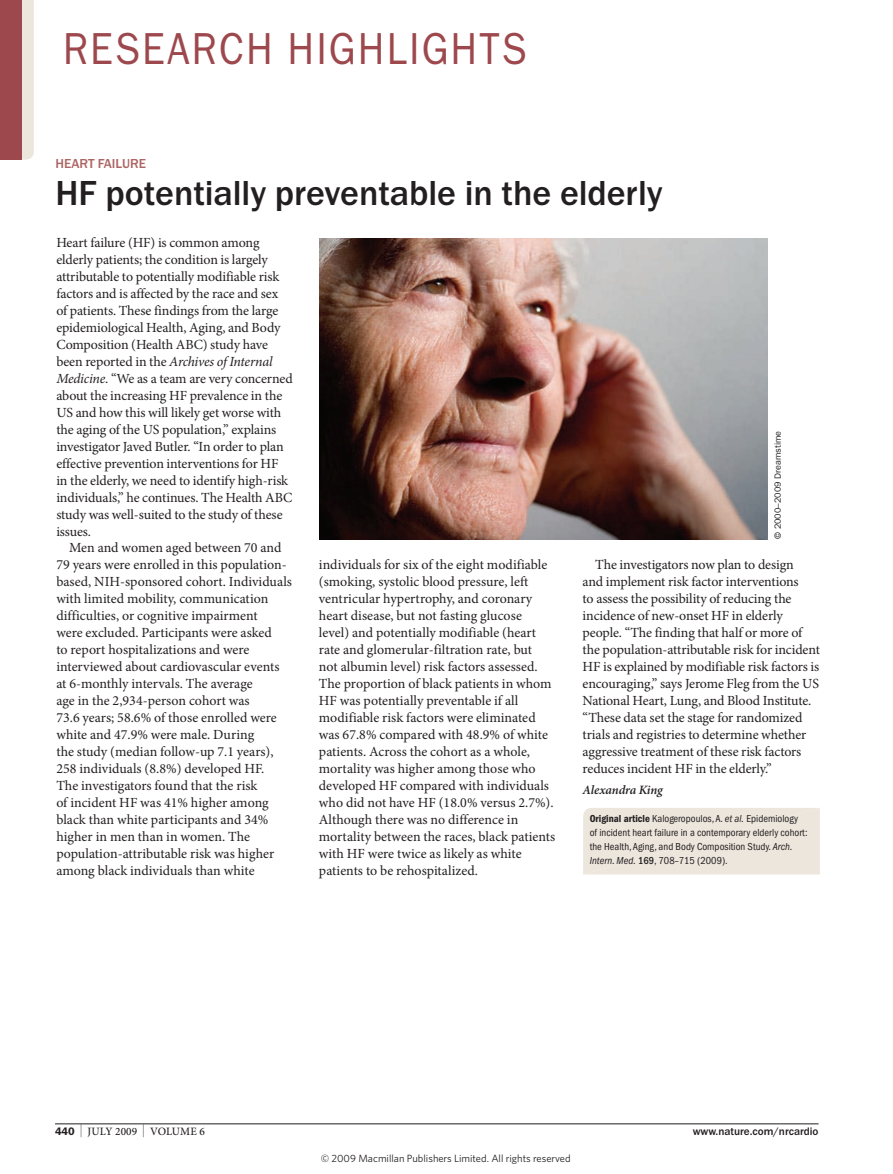
<style>
.page{position:relative;width:893px;height:1174px;background:#fff}
.page>*{position:absolute;margin:0;border:0;box-sizing:border-box;transform-origin:0 0}
.t1{font:45px "ITC Franklin Gothic Std";letter-spacing:.05em;color:#9d484d;scale:.9 1}
.t2{font:500 36px "ITC Franklin Gothic Std";letter-spacing:-.005em;color:#231f20}
.t3{font:13.95px/17px "Minion Pro";letter-spacing:-.005em;color:#231f20}
.t4{font:500 13.5px "ITC Franklin Gothic Std";letter-spacing:-.005em;color:#ad6564}
.t5{font:italic 600 12.75px "Minion Pro";letter-spacing:-.01em;color:#231f20}
.t6{font:500 11.25px "ITC Franklin Gothic Std";color:#231f20}
.t7{font:500 11.25px "Minion Pro";letter-spacing:.01em;color:#231f20}
.t8{font:condensed 10.5px/14.2px "ITC Franklin Gothic Std";color:#231f20}
.t9{font:10.5px "Whitney";color:#231f20}
.t10{font:9px "ITC Franklin Gothic Std";color:#231f20}
.s1{font-style:italic}
.s2{font-family:"ITC Franklin Gothic Std Dm Cd";font-stretch:normal}
.s3{font-weight:500}
.s4{font-family:"ITC Franklin Gothic Std";font-weight:600;font-size:10.95px}
.s5{font-size:12.9px}
</style>
<div class="page">
<hr style="left:55px;top:1123px;width:764px;height:1px;background:#231f20">
<div style="left:0;top:0;width:34px;height:160px;background:#ece6dd"></div>
<div style="left:0;top:0;width:22px;height:159px;background:#9d484d"></div>
<img style="left:319px;top:239px;width:448px;height:300px">
<div style="left:583px;top:808px;width:237px;height:66px;background:#ece6dd"></div>
<h1 class="t1" style="left:63px;top:22px;width:517px">RESEARCH HIGHLIGHTS</h1>
<p class="t4" style="left:56px;top:156px;width:92px">HEART FAILURE</p>
<h2 class="t2" style="left:56px;top:172px;width:608px">HF potentially preventable in the elderly</h2>
<p class="t3" style="left:56px;top:234px;width:238px">Heart failure (HF) is common among elderly patients; the condition is largely attributable to potentially modifiable risk factors and is affected by the race and sex<br>of patients. These findings from the large epidemiological Health, Aging, and Body Composition (Health ABC) study have been reported in the <span class="s1">Archives of Internal Medicine</span>. “We as a team are very concerned about the increasing HF prevalence in the US and how this will likely get worse with the aging of the US population,” explains investigator Javed Butler. “In order to plan effective prevention interventions for HF in the elderly, we need to identify high-risk individuals,” he continues. The Health ABC study was well-suited to the study of these issues.</p>
<p class="t3" style="left:56px;top:539px;width:237px;text-indent:13px">Men and women aged between 70 and 79 years were enrolled in this population&shy;based, NIH-sponsored cohort. Individuals with limited mobility, communication difficulties, or cognitive impairment<br>were excluded. Participants were asked<br>to report hospitalizations and were interviewed about cardiovascular events at 6-monthly intervals. The average<br>age in the 2,934-person cohort was<br>73.6 years; 58.6% of those enrolled were white and 47.9% were male. During<br>the study (median follow-up 7.1 years), 258 individuals (8.8%) developed HF.<br>The investigators found that the risk<br>of incident HF was 41% higher among black than white participants and 34% higher in men than in women. The population-attributable risk was higher among black individuals than white</p>
<p class="t10" style="left:772px;top:539px;width:109px;rotate:-90deg">© 2000–2009 DREAMSTIME</p>
<p class="t3" style="left:319px;top:556px;width:238px">individuals for six of the eight modifiable (smoking, systolic blood pressure, left ventricular hypertrophy, and coronary heart disease, but not fasting glucose level) and potentially modifiable (heart rate and glomerular-filtration rate, but<br>not albumin level) risk factors assessed.<br>The proportion of black patients in whom HF was potentially preventable if all modifiable risk factors were eliminated was 67.8% compared with 48.9% of white patients. Across the cohort as a whole, mortality was higher among those who developed HF compared with individuals who did not have HF (18.0% versus 2.7%).<br>Although there was no difference in mortality between the races, black patients with HF were twice as likely as white patients to be rehospitalized.</p>
<p class="t3" style="left:583px;top:556px;width:239px;text-indent:13px">The investigators now plan to design<br>and implement risk factor interventions<br>to assess the possibility of reducing the incidence of new-onset HF in elderly people. “The finding that half or more of the population-attributable risk for incident HF is explained by modifiable risk factors is encouraging,” says Jerome Fleg from the US National Heart, Lung, and Blood Institute. “These data set the stage for randomized trials and registries to determine whether aggressive treatment of these risk factors reduces incident HF in the elderly.”</p>
<p class="t5" style="left:583px;top:781px;width:82px">Alexandra King</p>
<p class="t8" style="left:590px;top:811px;width:219px"><span class="s2">Original article</span> Kalogeropoulos, A. <span class="s1">et al.</span> Epidemiology of incident heart failure in a contemporary elderly cohort: the Health, Aging, and Body Composition Study. <span class="s1">Arch.<br>Intern. Med.</span> <span class="s3">169</span>, 708–715 (2009).</p>
<p class="t7" style="left:55px;top:1123px;width:151px"><span class="s4">440</span> <span class="s5">|</span> JULY 2009 <span class="s5">|</span> VOLUME 6</p>
<p class="t6" style="left:693px;top:1124px;width:127px">www.nature.com/nrcardio</p>
<p class="t9" style="left:321px;top:1152px;width:251px">© 2009 Macmillan Publishers Limited. All rights reserved</p>
</div>
